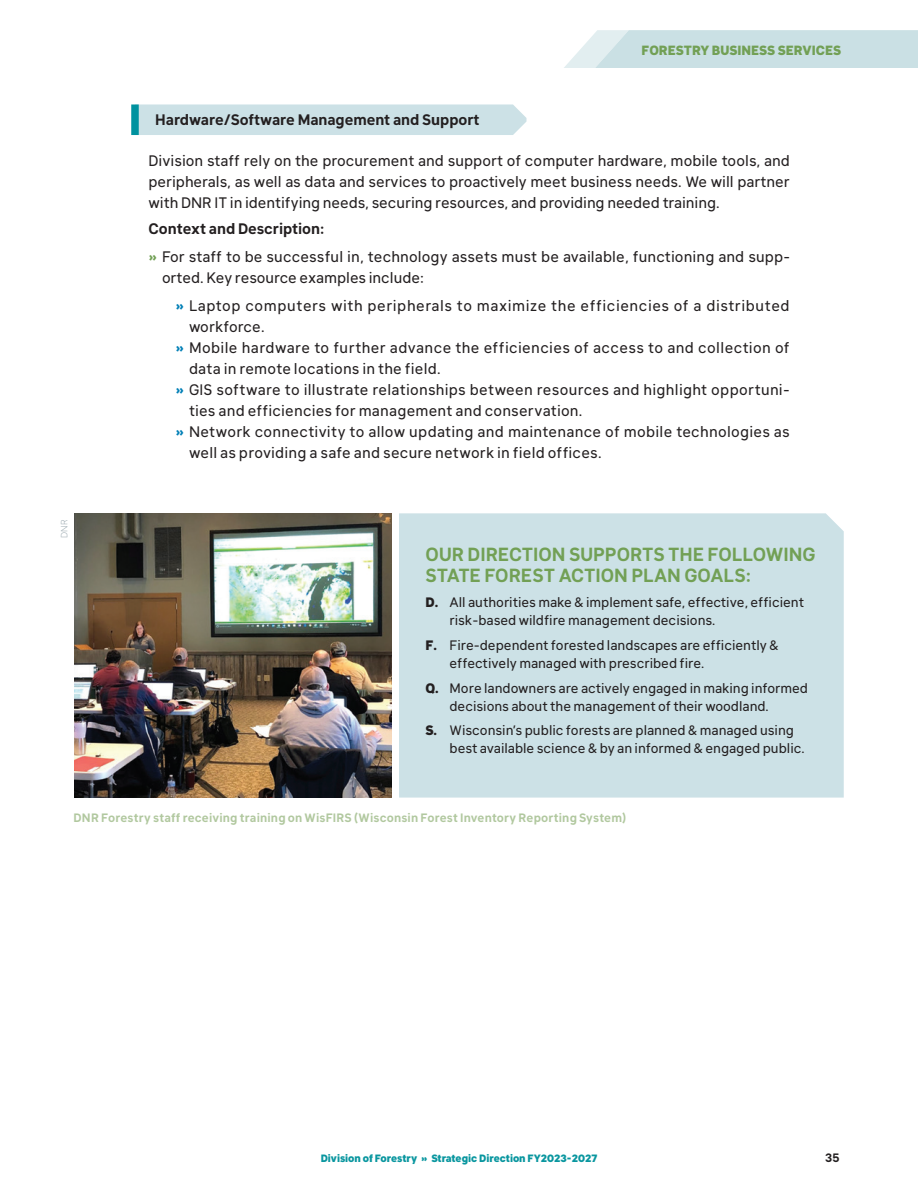
<style>
.page{position:relative;width:918px;height:1188px;background:#fff}
.page>*{position:absolute;margin:0;border:0;box-sizing:border-box;transform-origin:0 0}
.t1{font:700 18.75px/21px "Klima";color:#72a055}
.t2{font:15px/21px "Klima";letter-spacing:.015em;color:#231f20;text-align:justify}
.t3{font:15px/27.8px "Klima";letter-spacing:.04em;color:#231f20}
.t4{font:700 15px "Klima";color:#231f20}
.t5{font:13.5px/18px "Klima";color:#231f20}
.t6{font:800 13.2px "Klima";color:#72a055}
.t7{font:700 12px "Klima";letter-spacing:.015em;color:#b1c89f}
.t8{font:700 12px "Klima";color:#231f20}
.t9{font:800 10.5px "Klima";color:#09969f}
.t10{font:300 9px "Klima";color:#91a0a7}
.s1{font-weight:700}
.s2{font-weight:700;color:#72a055}
.s3{font-weight:700;color:#007fb6}
.s4{font-weight:800}
</style>
<div class="page">
<svg style="left:564px;top:30px;width:354px;height:38px;background:#cee2e6"></svg>
<div style="left:139px;top:104px;width:387px;height:31px;background:#cce1e6"></div>
<div style="left:131px;top:104px;width:8px;height:31px;background:#00929f"></div>
<div style="left:399px;top:513px;width:445px;height:285px;background:#cce1e6"></div>
<img style="left:74px;top:513px;width:318px;height:285px">
<p class="t6" style="left:642px;top:39px;width:201px">FORESTRY BUSINESS SERVICES</p>
<p class="t10" style="left:57px;top:538px;width:20px;rotate:-90deg">DNR</p>
<p class="t4" style="left:155px;top:106px;width:326px">Hardware/Software Management and Support</p>
<p class="t2" style="left:148px;top:149px;width:643px">Division staff rely on the procurement and support of computer hardware, mobile tools, and peripherals, as well as data and services to proactively meet business needs. We will partner with DNR IT in identifying needs, securing resources, and providing needed training.</p>
<p class="t2" style="left:148px;top:213px;width:643px;line-height:27.8px"><span class="s1">Context and Description:<br></span><span class="s2">»</span> For staff to be successful in, technology assets must be available, functioning and supp-</p>
<p class="t3" style="left:176px;top:262px;width:616px;text-indent:-14px">orted. Key resource examples include:<br><span class="s3">»</span> Laptop computers with peripherals to maximize the efficiencies of a distributed</p>
<p class="t2" style="left:189px;top:314px;width:77px">workforce.</p>
<p class="t2" style="left:176px;top:335px;width:616px"><span class="s3">»</span> Mobile hardware to further advance the efficiencies of access to and collection of</p>
<p class="t2" style="left:189px;top:356px;width:253px">data in remote locations in the field.</p>
<p class="t2" style="left:176px;top:377px;width:616px"><span class="s3">»</span> GIS software to illustrate relationships between resources and highlight opportuni-</p>
<p class="t2" style="left:189px;top:398px;width:395px">ties and efficiencies for management and conservation.</p>
<p class="t2" style="left:176px;top:419px;width:616px"><span class="s3">»</span> Network connectivity to allow updating and maintenance of mobile technologies as</p>
<p class="t2" style="left:189px;top:441px;width:414px">well as providing a safe and secure network in field offices.</p>
<p class="t1" style="left:426px;top:542px;width:392px">OUR DIRECTION SUPPORTS THE FOLLOWING<br>STATE FOREST ACTION PLAN GOALS:</p>
<p class="t5" style="left:450px;top:592px;width:356px;text-indent:-24px"><span class="s4">D.</span> All authorities make &amp; implement safe, effective, efficient risk-based wildfire management decisions.</p>
<p class="t5" style="left:450px;top:635px;width:331px;text-indent:-24px"><span class="s4">F.</span> Fire-dependent forested landscapes are efficiently &amp; effectively managed with prescribed fire.</p>
<p class="t5" style="left:450px;top:677px;width:360px;text-indent:-24px"><span class="s4">Q.</span> More landowners are actively engaged in making informed decisions about the management of their woodland.</p>
<p class="t5" style="left:450px;top:720px;width:357px;text-indent:-24px"><span class="s4">S.</span> Wisconsin’s public forests are planned &amp; managed using best available science &amp; by an informed &amp; engaged public.</p>
<p class="t7" style="left:74px;top:807px;width:554px">DNR Forestry staff receiving training on WisFIRS (Wisconsin Forest Inventory Reporting System)</p>
<p class="t9" style="left:321px;top:1149px;width:278px">Division of Forestry » Strategic Direction FY2023-2027</p>
<p class="t8" style="left:825px;top:1148px;width:16px">35</p>
</div>
